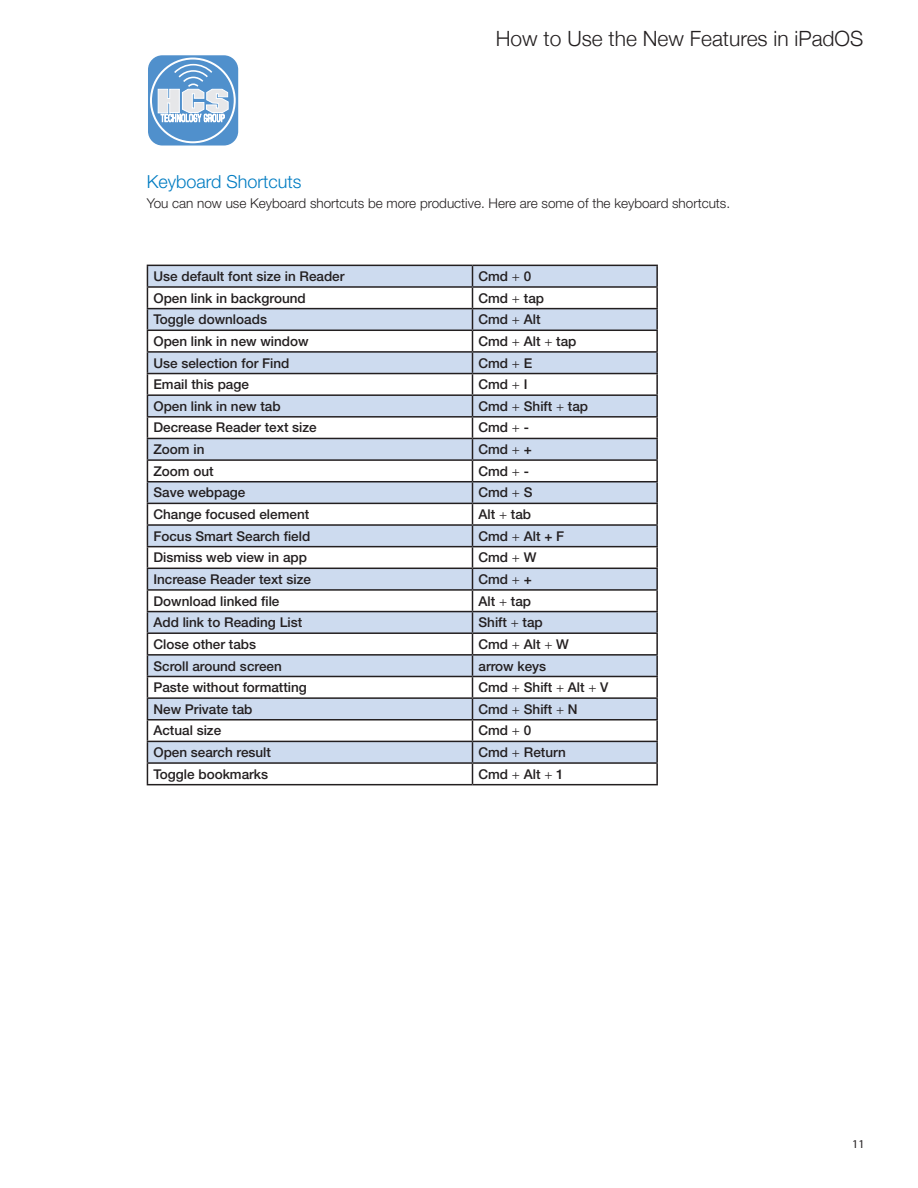
<style>
.page{position:relative;width:918px;height:1188px;background:#fff}
.page>*{position:absolute;margin:0;border:0;box-sizing:border-box;transform-origin:0 0}
.t1{font:300 21px "Helvetica Neue";color:#231f20}
.t2{font:300 18px "Helvetica Neue LT Std";color:#007cc2}
.t3{font:500 13.5px "Helvetica Neue LT Std";color:#231f20}
.t4{font:300 13.5px "Helvetica Neue LT Std";color:#231f20}
.t5{font:12px "Myriad Pro";color:#231f20}
.s1{font-weight:300}
</style>
<div class="page">
<svg style="left:147px;top:54px;width:93px;height:93px"></svg>
<div style="left:148px;top:55px;width:90px;height:91px;background:#5090cc;border-radius:14px"></div>
<svg style="left:158px;top:63px;width:71px;height:61px"></svg>
<div style="left:150px;top:58px;width:86px;height:85px;border:2px solid #fff;border-radius:50%"></div>
<svg style="left:148px;top:266px;width:508px;height:496px;fill:#cddbef"></svg>
<hr style="left:147px;top:265px;width:325px;height:1px;background:#231f20">
<hr style="left:472px;top:265px;width:186px;height:1px;background:#231f20">
<hr style="left:656px;top:266px;width:2px;height:20px;background:#231f20">
<hr style="left:147px;top:286px;width:325px;height:2px;background:#231f20">
<hr style="left:472px;top:286px;width:186px;height:2px;background:#231f20">
<hr style="left:656px;top:288px;width:2px;height:20px;background:#231f20">
<hr style="left:147px;top:308px;width:325px;height:1px;background:#231f20">
<hr style="left:472px;top:308px;width:186px;height:1px;background:#231f20">
<hr style="left:656px;top:309px;width:2px;height:21px;background:#231f20">
<hr style="left:147px;top:330px;width:325px;height:1px;background:#231f20">
<hr style="left:472px;top:330px;width:186px;height:1px;background:#231f20">
<hr style="left:656px;top:331px;width:2px;height:20px;background:#231f20">
<hr style="left:147px;top:351px;width:325px;height:2px;background:#231f20">
<hr style="left:472px;top:351px;width:186px;height:2px;background:#231f20">
<hr style="left:656px;top:353px;width:2px;height:20px;background:#231f20">
<hr style="left:147px;top:373px;width:325px;height:1px;background:#231f20">
<hr style="left:472px;top:373px;width:186px;height:1px;background:#231f20">
<hr style="left:656px;top:374px;width:2px;height:20px;background:#231f20">
<hr style="left:147px;top:394px;width:325px;height:2px;background:#231f20">
<hr style="left:472px;top:394px;width:186px;height:2px;background:#231f20">
<hr style="left:656px;top:396px;width:2px;height:20px;background:#231f20">
<hr style="left:147px;top:416px;width:325px;height:2px;background:#231f20">
<hr style="left:472px;top:416px;width:186px;height:2px;background:#231f20">
<hr style="left:656px;top:418px;width:2px;height:20px;background:#231f20">
<hr style="left:147px;top:438px;width:325px;height:1px;background:#231f20">
<hr style="left:472px;top:438px;width:186px;height:1px;background:#231f20">
<hr style="left:656px;top:439px;width:2px;height:20px;background:#231f20">
<hr style="left:147px;top:459px;width:325px;height:2px;background:#231f20">
<hr style="left:472px;top:459px;width:186px;height:2px;background:#231f20">
<hr style="left:656px;top:461px;width:2px;height:20px;background:#231f20">
<hr style="left:147px;top:481px;width:325px;height:1px;background:#231f20">
<hr style="left:472px;top:481px;width:186px;height:1px;background:#231f20">
<hr style="left:656px;top:482px;width:2px;height:21px;background:#231f20">
<hr style="left:147px;top:503px;width:325px;height:1px;background:#231f20">
<hr style="left:472px;top:503px;width:186px;height:1px;background:#231f20">
<hr style="left:656px;top:504px;width:2px;height:20px;background:#231f20">
<hr style="left:147px;top:524px;width:325px;height:2px;background:#231f20">
<hr style="left:472px;top:524px;width:186px;height:2px;background:#231f20">
<hr style="left:656px;top:526px;width:2px;height:20px;background:#231f20">
<hr style="left:147px;top:546px;width:325px;height:1px;background:#231f20">
<hr style="left:472px;top:546px;width:186px;height:1px;background:#231f20">
<hr style="left:656px;top:547px;width:2px;height:21px;background:#231f20">
<hr style="left:147px;top:568px;width:325px;height:1px;background:#231f20">
<hr style="left:472px;top:568px;width:186px;height:1px;background:#231f20">
<hr style="left:656px;top:569px;width:2px;height:20px;background:#231f20">
<hr style="left:147px;top:589px;width:325px;height:2px;background:#231f20">
<hr style="left:472px;top:589px;width:186px;height:2px;background:#231f20">
<hr style="left:656px;top:591px;width:2px;height:20px;background:#231f20">
<hr style="left:147px;top:611px;width:325px;height:1px;background:#231f20">
<hr style="left:472px;top:611px;width:186px;height:1px;background:#231f20">
<hr style="left:656px;top:612px;width:2px;height:20px;background:#231f20">
<hr style="left:147px;top:632px;width:325px;height:2px;background:#231f20">
<hr style="left:472px;top:632px;width:186px;height:2px;background:#231f20">
<hr style="left:656px;top:634px;width:2px;height:20px;background:#231f20">
<hr style="left:147px;top:654px;width:325px;height:2px;background:#231f20">
<hr style="left:472px;top:654px;width:186px;height:2px;background:#231f20">
<hr style="left:656px;top:656px;width:2px;height:20px;background:#231f20">
<hr style="left:147px;top:676px;width:325px;height:1px;background:#231f20">
<hr style="left:472px;top:676px;width:186px;height:1px;background:#231f20">
<hr style="left:656px;top:677px;width:2px;height:20px;background:#231f20">
<hr style="left:147px;top:697px;width:325px;height:2px;background:#231f20">
<hr style="left:472px;top:697px;width:186px;height:2px;background:#231f20">
<hr style="left:656px;top:699px;width:2px;height:20px;background:#231f20">
<hr style="left:147px;top:719px;width:325px;height:2px;background:#231f20">
<hr style="left:472px;top:719px;width:186px;height:2px;background:#231f20">
<hr style="left:656px;top:721px;width:2px;height:20px;background:#231f20">
<hr style="left:147px;top:741px;width:325px;height:1px;background:#231f20">
<hr style="left:472px;top:741px;width:186px;height:1px;background:#231f20">
<hr style="left:656px;top:742px;width:2px;height:20px;background:#231f20">
<hr style="left:147px;top:762px;width:325px;height:2px;background:#231f20">
<svg style="left:147px;top:266px;width:1px;height:518px"></svg>
<hr style="left:472px;top:762px;width:186px;height:2px;background:#231f20">
<svg style="left:472px;top:266px;width:1px;height:518px"></svg>
<hr style="left:656px;top:764px;width:2px;height:20px;background:#231f20">
<hr style="left:147px;top:784px;width:325px;height:1px;background:#231f20">
<hr style="left:472px;top:784px;width:186px;height:1px;background:#231f20">
<h1 class="t1" style="left:496px;top:21px;width:369px">How to Use the New Features in iPadOS</h1>
<h2 class="t2" style="left:147px;top:170px;width:156px">Keyboard Shortcuts</h2>
<p class="t4" style="left:147px;top:195px;width:585px">You can now use Keyboard shortcuts be more productive. Here are some of the keyboard shortcuts.</p>
<p class="t3" style="left:153px;top:268px;width:193px">Use default font size in Reader</p>
<p class="t3" style="left:479px;top:268px;width:54px">Cmd <span class="s1">+</span> 0</p>
<p class="t3" style="left:153px;top:290px;width:154px">Open link in background</p>
<p class="t3" style="left:479px;top:290px;width:67px">Cmd <span class="s1">+</span> tap</p>
<p class="t3" style="left:153px;top:311px;width:115px">Toggle downloads</p>
<p class="t3" style="left:479px;top:311px;width:64px">Cmd <span class="s1">+</span> Alt</p>
<p class="t3" style="left:153px;top:333px;width:157px">Open link in new window</p>
<p class="t3" style="left:479px;top:333px;width:99px">Cmd <span class="s1">+</span> Alt <span class="s1">+</span> tap</p>
<p class="t3" style="left:153px;top:355px;width:138px">Use selection for Find</p>
<p class="t3" style="left:479px;top:355px;width:55px">Cmd <span class="s1">+</span> E</p>
<p class="t3" style="left:153px;top:376px;width:97px">Email this page</p>
<p class="t3" style="left:479px;top:376px;width:51px">Cmd <span class="s1">+</span> I</p>
<p class="t3" style="left:153px;top:398px;width:129px">Open link in new tab</p>
<p class="t3" style="left:479px;top:398px;width:111px">Cmd <span class="s1">+</span> Shift <span class="s1">+</span> tap</p>
<p class="t3" style="left:153px;top:420px;width:165px">Decrease Reader text size</p>
<p class="t3" style="left:479px;top:420px;width:52px">Cmd <span class="s1">+</span> -</p>
<p class="t3" style="left:153px;top:441px;width:53px">Zoom in</p>
<p class="t3" style="left:479px;top:441px;width:55px">Cmd <span class="s1">+</span> +</p>
<p class="t3" style="left:153px;top:463px;width:62px">Zoom out</p>
<p class="t3" style="left:479px;top:463px;width:52px">Cmd <span class="s1">+</span> -</p>
<p class="t3" style="left:153px;top:485px;width:94px">Save webpage</p>
<p class="t3" style="left:479px;top:485px;width:56px">Cmd <span class="s1">+</span> S</p>
<p class="t3" style="left:153px;top:506px;width:157px">Change focused element</p>
<p class="t3" style="left:479px;top:506px;width:54px">Alt <span class="s1">+</span> tab</p>
<p class="t3" style="left:153px;top:528px;width:158px">Focus Smart Search field</p>
<p class="t3" style="left:479px;top:528px;width:87px">Cmd <span class="s1">+</span> Alt + F</p>
<p class="t3" style="left:153px;top:549px;width:155px">Dismiss web view in app</p>
<p class="t3" style="left:479px;top:549px;width:60px">Cmd <span class="s1">+</span> W</p>
<p class="t3" style="left:153px;top:571px;width:159px">Increase Reader text size</p>
<p class="t3" style="left:479px;top:571px;width:55px">Cmd <span class="s1">+</span> +</p>
<p class="t3" style="left:153px;top:593px;width:128px">Download linked file</p>
<p class="t3" style="left:479px;top:593px;width:54px">Alt <span class="s1">+</span> tap</p>
<p class="t3" style="left:153px;top:614px;width:150px">Add link to Reading List</p>
<p class="t3" style="left:479px;top:614px;width:66px">Shift <span class="s1">+</span> tap</p>
<p class="t3" style="left:153px;top:636px;width:104px">Close other tabs</p>
<p class="t3" style="left:479px;top:636px;width:92px">Cmd <span class="s1">+</span> Alt <span class="s1">+</span> W</p>
<p class="t3" style="left:153px;top:658px;width:130px">Scroll around screen</p>
<p class="t3" style="left:479px;top:658px;width:69px">arrow keys</p>
<p class="t3" style="left:153px;top:679px;width:155px">Paste without formatting</p>
<p class="t3" style="left:479px;top:679px;width:132px">Cmd <span class="s1">+</span> Shift <span class="s1">+</span> Alt <span class="s1">+</span> V</p>
<p class="t3" style="left:153px;top:701px;width:101px">New Private tab</p>
<p class="t3" style="left:479px;top:701px;width:101px">Cmd <span class="s1">+</span> Shift <span class="s1">+</span> N</p>
<p class="t3" style="left:153px;top:723px;width:69px">Actual size</p>
<p class="t3" style="left:479px;top:723px;width:54px">Cmd <span class="s1">+</span> 0</p>
<p class="t3" style="left:153px;top:744px;width:119px">Open search result</p>
<p class="t3" style="left:479px;top:744px;width:89px">Cmd <span class="s1">+</span> Return</p>
<p class="t3" style="left:153px;top:766px;width:116px">Toggle bookmarks</p>
<p class="t3" style="left:479px;top:766px;width:87px">Cmd <span class="s1">+</span> Alt <span class="s1">+</span> 1</p>
<p class="t5" style="left:852px;top:1137px;width:14px">11</p>
</div>
